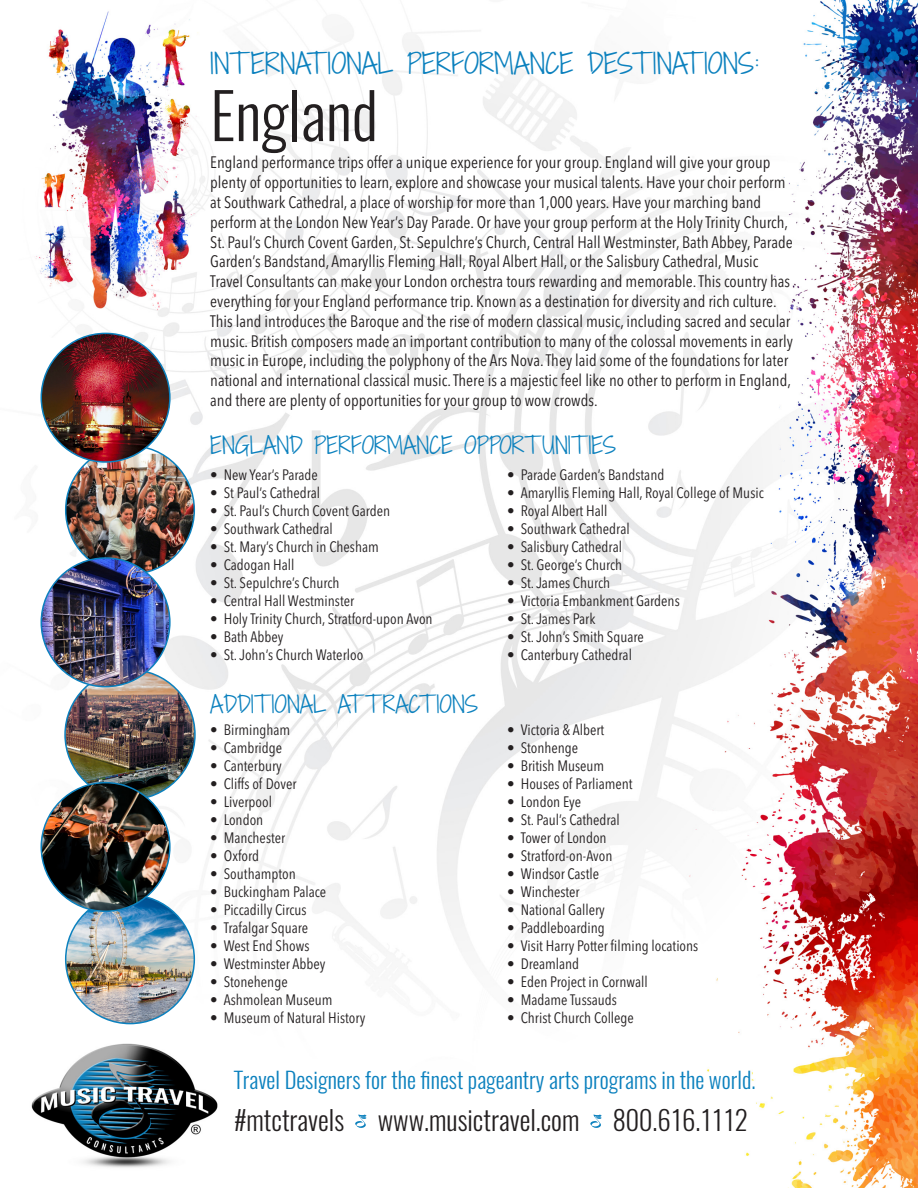
<style>
.page{position:relative;width:918px;height:1188px;background:#fff}
.page>*{position:absolute;margin:0;border:0;box-sizing:border-box;transform-origin:0 0}
.Head_1{font:300 63px "Oswald";color:#231f20}
.t1{font:300 27px "Oswald";color:#231f20}
.Head_1-2{font:300 27px "Shadows Into";color:#0c81be}
.Head_1-3{font:300 22.5px "Oswald";color:#0c81be}
.Head_1-4{font:300 22.5px "Shadows Into";color:#0c81be}
.Body_Copy{font:condensed 16.5px/19.8px "Avenir Next LT Pro";color:#231f20}
.t2{font:condensed 15px "Avenir Next LT Pro";color:#231f20}
</style>
<div class="page">
<img style="left:31px;top:0;width:887px;height:1188px">
<svg style="left:355px;top:1114px;width:12px;height:14px"></svg>
<svg style="left:590px;top:1114px;width:12px;height:14px"></svg>
<img style="left:66px;top:895px;width:128px;height:129px;border-radius:64px">
<img style="left:65px;top:670px;width:130px;height:130px;border-radius:65px">
<img style="left:41px;top:783px;width:129px;height:128px;border-radius:64px">
<img style="left:66px;top:454px;width:128px;height:120px">
<img style="left:41px;top:333px;width:129px;height:129px;border-radius:64px">
<img style="left:41px;top:558px;width:129px;height:129px;border-radius:64px">
<p class="Head_1-2" style="left:210px;top:43px;width:551px">INT ERNATIONAL PERFORMANCE DESTINATIONS:</p>
<p class="Head_1" style="left:210px;top:74px;width:169px">England</p>
<p class="Body_Copy" style="left:210px;top:153px;width:584px">England performance trips offer a unique experience for your group. England will give your group plenty of opportunities to learn, explore and showcase your musical talents. Have your choir perform at Southwark Cathedral, a place of worship for more than 1,000 years. Have your marching band perform at the London New Year’s Day Parade. Or have your group perform at the Holy Trinity Church, St. Paul’s Church Covent Garden, St. Sepulchre’s Church, Central Hall Westminster, Bath Abbey, Parade Garden’s Bandstand, Amaryllis Fleming Hall, Royal Albert Hall, or the Salisbury Cathedral, Music Travel Consultants can make your London orchestra tours rewarding and memorable. This country has everything for your England performance trip. Known as a destination for diversity and rich culture.<br>This land introduces the Baroque and the rise of modern classical music, including sacred and secular music. British composers made an important contribution to many of the colossal movements in early music in Europe, including the polyphony of the Ars Nova. They laid some of the foundations for later national and international classical music. There is a majestic feel like no other to perform in England, and there are plenty of opportunities for your group to wow crowds.</p>
<p class="Head_1-4" style="left:210px;top:429px;width:407px">ENGLAND PERFORMANCE OPPORT UNITIES</p>
<p class="t2" style="left:210px;top:465px;width:109px">• New Year’s Parade</p>
<p class="t2" style="left:210px;top:483px;width:111px">• St Paul’s Cathedral</p>
<p class="t2" style="left:210px;top:501px;width:181px">• St. Paul’s Church Covent Garden</p>
<p class="t2" style="left:210px;top:519px;width:124px">• Southwark Cathedral</p>
<p class="t2" style="left:210px;top:537px;width:170px">• St. Mary’s Church in Chesham</p>
<p class="t2" style="left:210px;top:555px;width:86px">• Cadogan Hall</p>
<p class="t2" style="left:210px;top:573px;width:131px">• St. Sepulchre’s Church</p>
<p class="t2" style="left:210px;top:591px;width:145px">• Central Hall Westminster</p>
<p class="t2" style="left:210px;top:609px;width:224px">• Holy Trinity Church, Stratford-upon Avon</p>
<p class="t2" style="left:210px;top:627px;width:75px">• Bath Abbey</p>
<p class="t2" style="left:210px;top:645px;width:154px">• St. John’s Church Waterloo</p>
<p class="Head_1-4" style="left:210px;top:688px;width:269px">ADDITIONAL AT T RACTIONS</p>
<p class="t2" style="left:210px;top:721px;width:81px">• Birmingham</p>
<p class="t2" style="left:210px;top:739px;width:73px">• Cambridge</p>
<p class="t2" style="left:210px;top:757px;width:73px">• Canterbury</p>
<p class="t2" style="left:210px;top:775px;width:88px">• Cliffs of Dover</p>
<p class="t2" style="left:210px;top:793px;width:63px">• Liverpool</p>
<p class="t2" style="left:210px;top:811px;width:55px">• London</p>
<p class="t2" style="left:210px;top:829px;width:77px">• Manchester</p>
<p class="t2" style="left:210px;top:847px;width:50px">• Oxford</p>
<p class="t2" style="left:210px;top:865px;width:87px">• Southampton</p>
<p class="t2" style="left:210px;top:883px;width:117px">• Buckingham Palace</p>
<p class="t2" style="left:210px;top:901px;width:98px">• Piccadilly Circus</p>
<p class="t2" style="left:210px;top:919px;width:99px">• Trafalgar Square</p>
<p class="t2" style="left:210px;top:937px;width:101px">• West End Shows</p>
<p class="t2" style="left:210px;top:955px;width:117px">• Westminster Abbey</p>
<p class="t2" style="left:210px;top:973px;width:79px">• Stonehenge</p>
<p class="t2" style="left:210px;top:991px;width:124px">• Ashmolean Museum</p>
<p class="t2" style="left:210px;top:1009px;width:157px">• Museum of Natural History</p>
<p class="t2" style="left:507px;top:465px;width:159px">• Parade Garden’s Bandstand</p>
<p class="t2" style="left:507px;top:483px;width:258px">• Amaryllis Fleming Hall, Royal College of Music</p>
<p class="t2" style="left:507px;top:501px;width:102px">• Royal Albert Hall</p>
<p class="t2" style="left:507px;top:519px;width:124px">• Southwark Cathedral</p>
<p class="t2" style="left:507px;top:537px;width:116px">• Salisbury Cathedral</p>
<p class="t2" style="left:507px;top:555px;width:117px">• St. George’s Church</p>
<p class="t2" style="left:507px;top:573px;width:104px">• St. James Church</p>
<p class="t2" style="left:507px;top:591px;width:174px">• Victoria Embankment Gardens</p>
<p class="t2" style="left:507px;top:609px;width:90px">• St. James Park</p>
<p class="t2" style="left:507px;top:627px;width:138px">• St. John’s Smith Square</p>
<p class="t2" style="left:507px;top:645px;width:126px">• Canterbury Cathedral</p>
<p class="t2" style="left:507px;top:721px;width:99px">• Victoria &amp; Albert</p>
<p class="t2" style="left:507px;top:739px;width:73px">• Stonhenge</p>
<p class="t2" style="left:507px;top:757px;width:99px">• British Museum</p>
<p class="t2" style="left:507px;top:775px;width:127px">• Houses of Parliament</p>
<p class="t2" style="left:507px;top:793px;width:75px">• London Eye</p>
<p class="t2" style="left:507px;top:811px;width:114px">• St. Paul’s Cathedral</p>
<p class="t2" style="left:507px;top:829px;width:101px">• Tower of London</p>
<p class="t2" style="left:507px;top:847px;width:107px">• Stratford-on-Avon</p>
<p class="t2" style="left:507px;top:865px;width:93px">• Windsor Castle</p>
<p class="t2" style="left:507px;top:883px;width:74px">• Winchester</p>
<p class="t2" style="left:507px;top:901px;width:99px">• National Gallery</p>
<p class="t2" style="left:507px;top:919px;width:99px">• Paddleboarding</p>
<p class="t2" style="left:507px;top:937px;width:193px">• Visit Harry Potter filming locations</p>
<p class="t2" style="left:507px;top:955px;width:74px">• Dreamland</p>
<p class="t2" style="left:507px;top:973px;width:142px">• Eden Project in Cornwall</p>
<p class="t2" style="left:507px;top:991px;width:111px">• Madame Tussauds</p>
<p class="t2" style="left:507px;top:1009px;width:128px">• Christ Church College</p>
<p class="Head_1-3" style="left:234px;top:1065px;width:523px">Travel Designers for the finest pageantry arts programs in the world.</p>
<p class="t1" style="left:234px;top:1102px;width:516px">#mtctravels www.musictravel.com 800.616.1112</p>
</div>
